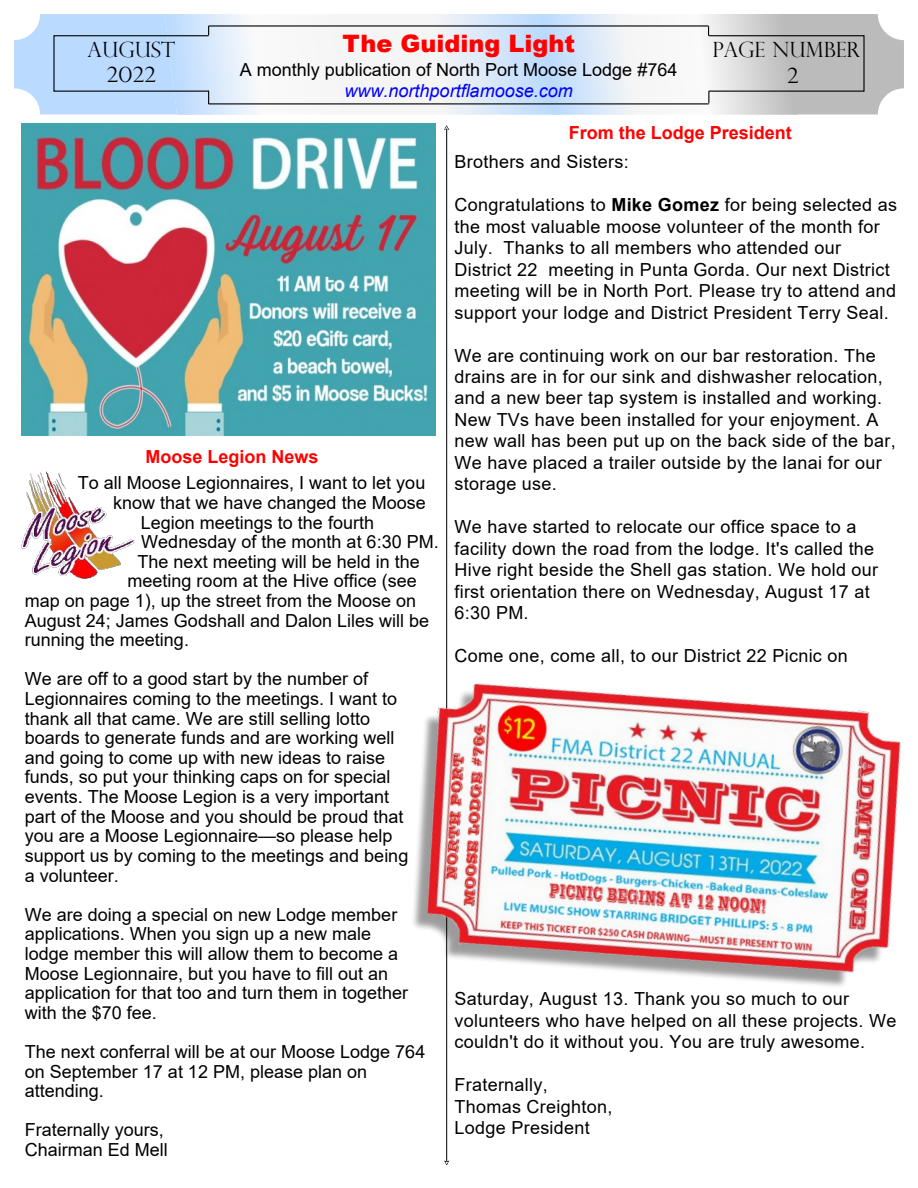
<style>
.page{position:relative;width:918px;height:1188px;background:#fff}
.page>*{position:absolute;margin:0;border:0;box-sizing:border-box;transform-origin:0 0}
.t1{font:900 24px "Arial";color:#f00}
.t2{font:300 21px/24.9px "Perpetua Titling";color:#000;text-align:center}
.t3{font:18px/19.6px "Arial";color:#000}
.t4{font:18px/21.5px "Arial";letter-spacing:.02em;color:#000}
.t5{font:700 18px "Arial";color:#f00}
.t6{font:italic 18px "Arial";color:#00f}
.s1{font-weight:700}
</style>
<div class="page">
<svg style="left:14px;top:14px;width:890px;height:100px"></svg>
<hr style="left:446px;top:129px;width:1px;height:1032px;background:#1d1c1c">
<svg style="left:444px;top:125px;width:5px;height:5px"></svg>
<svg style="left:444px;top:1160px;width:5px;height:5px"></svg>
<img style="left:413px;top:639px;width:488px;height:381px">
<img style="left:21px;top:471px;width:114px;height:108px">
<img style="left:21px;top:123px;width:414px;height:313px">
<p class="t2" style="left:88px;top:38px;width:89px">AUGUST<br>2022</p>
<h1 class="t1" style="left:342px;top:35px;width:234px">The Guiding Light</h1>
<p class="t3" style="left:240px;top:62px;width:439px">A monthly publication of North Port Moose Lodge #764</p>
<p class="t6" style="left:345px;top:84px;width:230px">www.northportflamoose.com</p>
<p class="t2" style="left:787px;top:37px;width:75px;line-height:26.4px;text-align:left;text-indent:-74px">PAGE NUMBER<br>2</p>
<p class="t5" style="left:146px;top:449px;width:175px">Moose Legion News</p>
<p class="t3" style="left:78px;top:475px;width:349px">To all Moose Legionnaires, I want to let you</p>
<p class="t3" style="left:113px;top:494px;width:314px">know that we have changed the Moose</p>
<p class="t3" style="left:141px;top:514px;width:235px">Legion meetings to the fourth</p>
<p class="t3" style="left:141px;top:534px;width:299px">Wednesday of the month at 6:30 PM.</p>
<p class="t3" style="left:138px;top:553px;width:284px">The next meeting will be held in the</p>
<p class="t3" style="left:128px;top:573px;width:291px">meeting room at the Hive office (see</p>
<p class="t3" style="left:25px;top:593px;width:393px">map on page 1), up the street from the Moose on</p>
<p class="t3" style="left:25px;top:612px;width:406px">August 24; James Godshall and Dalon Liles will be</p>
<p class="t3" style="left:25px;top:632px;width:166px">running the meeting.</p>
<p class="t3" style="left:25px;top:671px;width:385px">We are off to a good start by the number of Legionnaires coming to the meetings. I want to thank all that came. We are still selling lotto boards to generate funds and are working well and going to come up with new ideas to raise funds, so put your thinking caps on for special events. The Moose Legion is a very important part of the Moose and you should be proud that you are a Moose Legionnaire—so please help support us by coming to the meetings and being a volunteer.</p>
<p class="t3" style="left:25px;top:906px;width:385px">We are doing a special on new Lodge member applications. When you sign up a new male lodge member this will allow them to become a Moose Legionnaire, but you have to fill out an application for that too and turn them in together with the $70 fee.</p>
<p class="t3" style="left:25px;top:1044px;width:402px">The next conferral will be at our Moose Lodge 764 on September 17 at 12 PM, please plan on attending.</p>
<p class="t3" style="left:25px;top:1122px;width:145px">Fraternally yours,<br>Chairman Ed Mell</p>
<p class="t5" style="left:569px;top:126px;width:225px">From the Lodge President</p>
<p class="t3" style="left:454px;top:154px;width:176px">Brothers and Sisters:</p>
<p class="t4" style="left:454px;top:196px;width:444px">Congratulations to <span class="s1">Mike Gomez</span> for being selected as the most valuable moose volunteer of the month for July. Thanks to all members who attended our District 22 meeting in Punta Gorda. Our next District meeting will be in North Port. Please try to attend and support your lodge and District President Terry Seal.</p>
<p class="t4" style="left:454px;top:346px;width:443px">We are continuing work on our bar restoration. The drains are in for our sink and dishwasher relocation, and a new beer tap system is installed and working.<br>New TVs have been installed for your enjoyment. A new wall has been put up on the back side of the bar, We have placed a trailer outside by the lanai for our storage use.</p>
<p class="t4" style="left:454px;top:518px;width:425px">We have started to relocate our office space to a facility down the road from the lodge. It's called the Hive right beside the Shell gas station. We hold our first orientation there on Wednesday, August 17 at 6:30 PM.</p>
<p class="t4" style="left:454px;top:647px;width:395px">Come one, come all, to our District 22 Picnic on</p>
<p class="t4" style="left:454px;top:990px;width:444px">Saturday, August 13. Thank you so much to our volunteers who have helped on all these projects. We couldn't do it without you. You are truly awesome.</p>
<p class="t4" style="left:454px;top:1076px;width:160px">Fraternally,<br>Thomas Creighton,<br>Lodge President</p>
</div>
